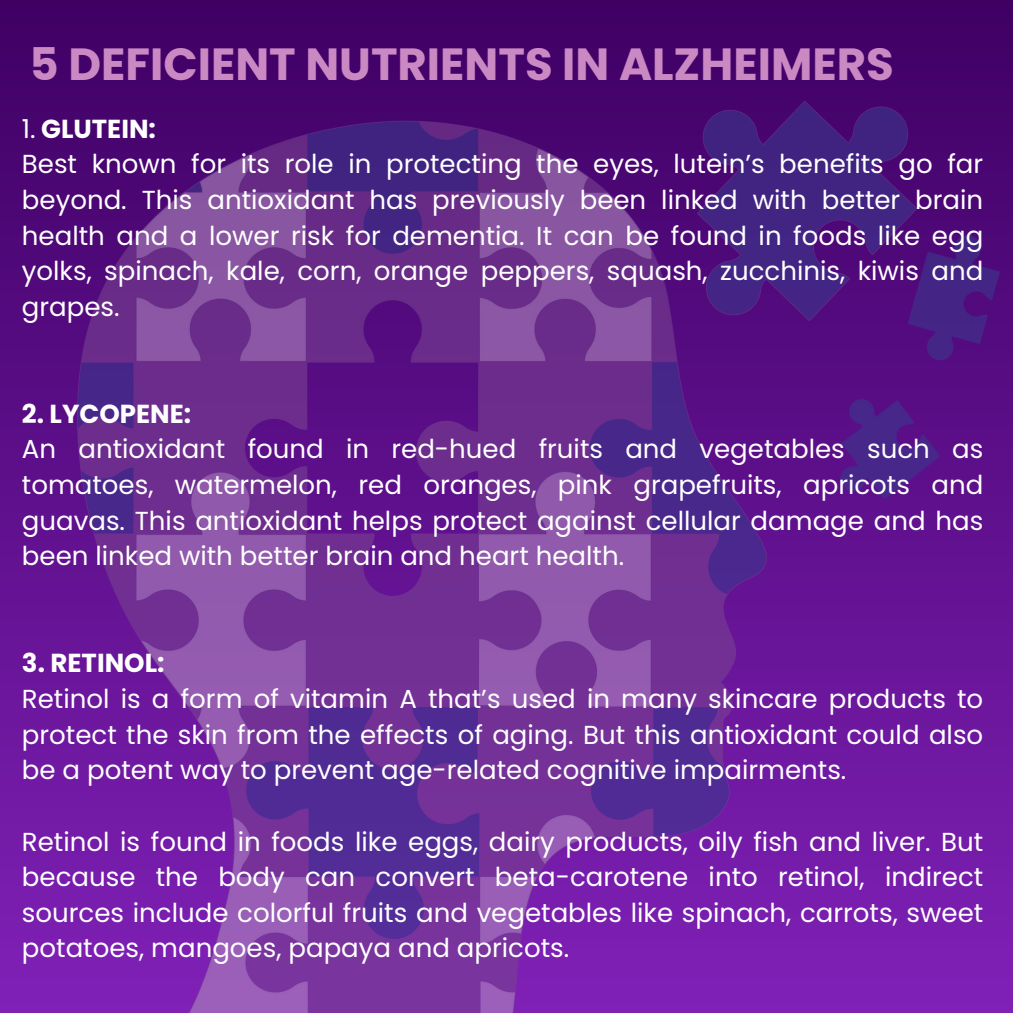
<style>
.page{position:relative;width:1013px;height:1013px;background:#fff}
.page>*{position:absolute;margin:0;border:0;box-sizing:border-box;transform-origin:0 0}
.t1{font:700 45px "Poppins";color:#cb89c4}
.t2{font:26px/35.6px "Poppins";color:#fff;text-align:justify}
.t3{font:700 26px "Poppins";color:#fff}
.s1{font-weight:400}
</style>
<div class="page">
<div style="left:0;top:0;width:1012px;height:1012px;background:linear-gradient(to bottom,#3f0064,#7f21b6)"></div>
<img style="left:77px;top:101px;width:922px;height:911px">
<p class="t1" style="left:30px;top:33px;width:865px">5 DEFICIENT NUTRIENTS IN ALZHEIMERS</p>
<h1 class="t3" style="left:22px;top:110px;width:136px"><span class="s1">1.</span> GLUTEIN:</h1>
<p class="t2" style="left:22px;top:146px;width:962px">Best known for its role in protecting the eyes, lutein’s benefits go far beyond. This antioxidant has previously been linked with better brain health and a lower risk for dementia. It can be found in foods like egg yolks, spinach, kale, corn, orange peppers, squash, zucchinis, kiwis and grapes.</p>
<p class="t3" style="left:22px;top:395px;width:171px">2. LYCOPENE:</p>
<p class="t2" style="left:22px;top:431px;width:962px">An antioxidant found in red-hued fruits and vegetables such as tomatoes, watermelon, red oranges, pink grapefruits, apricots and guavas. This antioxidant helps protect against cellular damage and has been linked with better brain and heart health.</p>
<p class="t3" style="left:22px;top:645px;width:144px">3. RETINOL:</p>
<p class="t2" style="left:22px;top:681px;width:962px">Retinol is a form of vitamin A that’s used in many skincare products to protect the skin from the effects of aging. But this antioxidant could also be a potent way to prevent age-related cognitive impairments.</p>
<p class="t2" style="left:22px;top:823px;width:962px">Retinol is found in foods like eggs, dairy products, oily fish and liver. But because the body can convert beta-carotene into retinol, indirect sources include colorful fruits and vegetables like spinach, carrots, sweet potatoes, mangoes, papaya and apricots.</p>
</div>
